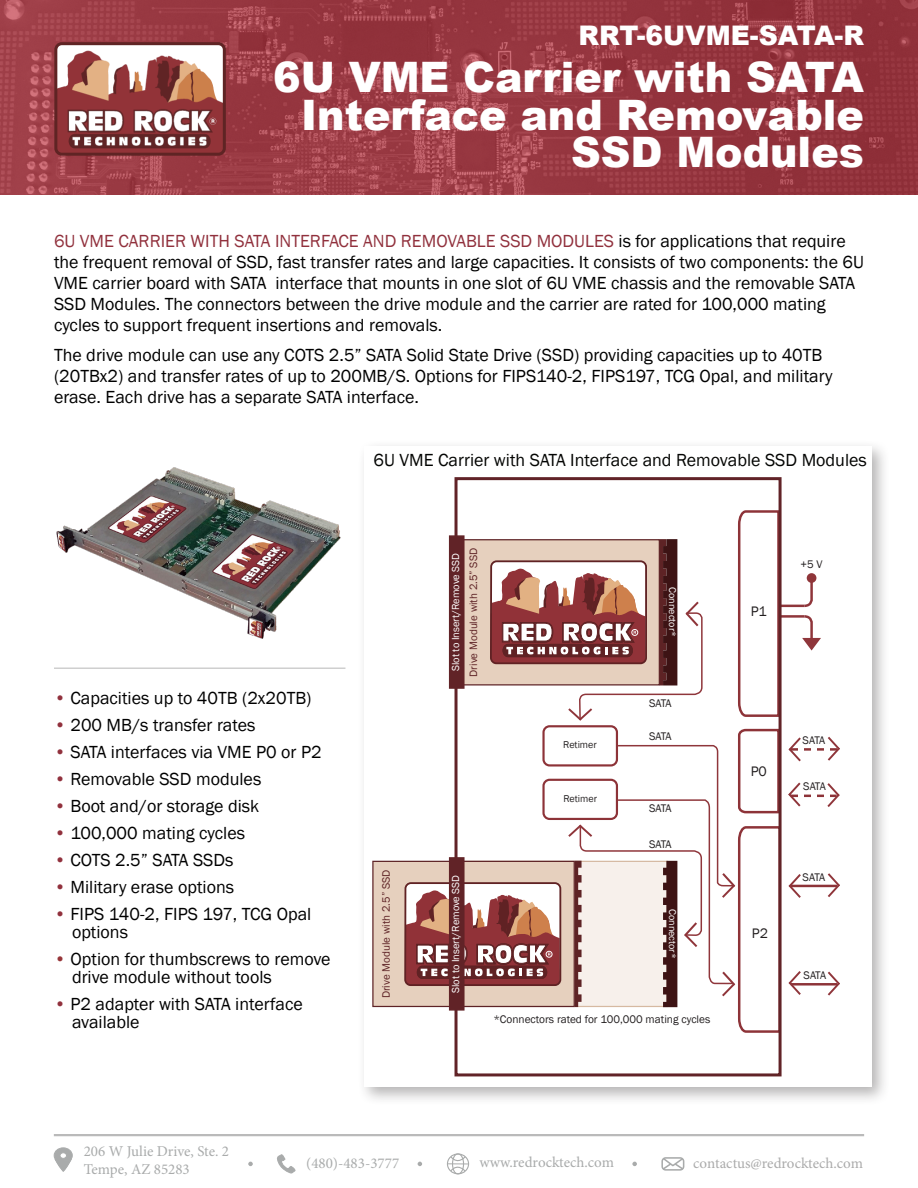
<style>
.page{position:relative;width:918px;height:1188px;background:#fff}
.page>*{position:absolute;margin:0;border:0;box-sizing:border-box;transform-origin:0 0}
.t1{font:900 42px/37.5px "Arial";color:#fff;text-align:right}
.t2{font:900 27px "Arial";color:#fff}
.t3{font:18px/21px "Franklin Gothic";color:#000}
.t4{font:18px "Franklin Gothic";color:#040503}
.t5{font:15px "Minion Pro";color:#a9abab}
.t6{font:15px "Minion Pro";letter-spacing:-.005em;color:#ababab}
.t7{font:14.1px "Franklin Gothic";color:#231f20}
.t8{font:11.4px "Franklin Gothic";color:#231f20}
.t9{font:11.1px "Franklin Gothic";color:#5e2326}
.t10{font:10.5px "Franklin Gothic";color:#fff}
.t11{font:10.2px "Franklin Gothic";color:#fff}
.t12{font:10.2px "Franklin Gothic";color:#231f20}
.s1{color:#91313d}
.s2{color:#963538}
</style>
<div class="page">
<div style="left:358px;top:440px;width:532px;height:665px;background:#231f20;opacity:.34"></div>
<div style="left:364px;top:446px;width:508px;height:641px;background:#fff"></div>
<div style="left:372px;top:861px;width:203px;height:146px;background:#e6d0be;border:1px solid #5e2326"></div>
<img style="left:56px;top:467px;width:285px;height:172px">
<hr style="left:54px;top:668px;width:291px;height:1px;background:#cfcfcf">
<img style="left:0;top:0;width:918px;height:194px">
<img style="left:58px;top:46px;width:164px;height:106px">
<div style="left:54px;top:42px;width:172px;height:114px;border:3px solid #5f2424;border-radius:6px"></div>
<svg style="left:405px;top:509px;width:435px;height:525px"></svg>
<hr style="left:54px;top:1134px;width:810px;height:2px;background:#bababa">
<svg style="left:661px;top:1157px;width:24px;height:14px"></svg>
<div style="left:54px;top:1148px;width:18px;height:15px;background:#a9abab;border-radius:50%"></div>
<div style="left:54px;top:1148px;width:18px;height:15px;border:1px solid #aaacac;border-radius:50%"></div>
<svg style="left:54px;top:1153px;width:18px;height:19px"></svg>
<svg style="left:277px;top:1155px;width:18px;height:18px"></svg>
<div style="left:447px;top:1153px;width:22px;height:21px;border:1px solid #a9abab;border-radius:50%"></div>
<svg style="left:447px;top:1155px;width:21px;height:18px"></svg>
<div style="left:452px;top:1153px;width:12px;height:21px;border:1px solid #a9abab;border-radius:50%"></div>
<svg style="left:248px;top:1162px;width:5px;height:4px"></svg>
<svg style="left:418px;top:1162px;width:4px;height:4px"></svg>
<svg style="left:632px;top:1162px;width:5px;height:4px"></svg>
<p class="t2" style="left:579px;top:16px;width:287px">RRT-6UVME-SATA-R</p>
<p class="t1" style="left:273px;top:57px;width:592px">6U VME Carrier with SATA<br>Interface and Removable<br>SSD Modules</p>
<p class="t3" style="left:54px;top:230px;width:812px"><span class="s1">6U VME CARRIER WITH SATA INTERFACE AND REMOVABLE SSD MODULES</span> is for applications that require the frequent removal of SSD, fast transfer rates and large capacities. It consists of two components: the 6U VME carrier board with SATA interface that mounts in one slot of 6U VME chassis and the removable SATA SSD Modules. The connectors between the drive module and the carrier are rated for 100,000 mating cycles to support frequent insertions and removals.</p>
<p class="t3" style="left:54px;top:344px;width:780px">The drive module can use any COTS 2.5” SATA Solid State Drive (SSD) providing capacities up to 40TB (20TBx2) and transfer rates of up to 200MB/S. Options for FIPS140-2, FIPS197, TCG Opal, and military erase. Each drive has a separate SATA interface.</p>
<p class="t4" style="left:374px;top:449px;width:495px">6U VME Carrier with SATA Interface and Removable SSD Modules</p>
<p class="t3" style="left:54px;top:688px;width:259px"><span class="s1">•</span> Capacities up to 40TB (2x20TB)</p>
<p class="t3" style="left:54px;top:715px;width:203px"><span class="s1">•</span> 200 MB/s transfer rates</p>
<p class="t3" style="left:54px;top:742px;width:269px"><span class="s1">•</span> SATA interfaces via VME P0 or P2</p>
<p class="t3" style="left:54px;top:769px;width:209px"><span class="s1">•</span> Removable SSD modules</p>
<p class="t3" style="left:54px;top:796px;width:207px"><span class="s1">•</span> Boot and/or storage disk</p>
<p class="t3" style="left:54px;top:823px;width:193px"><span class="s1">•</span> 100,000 mating cycles</p>
<p class="t3" style="left:54px;top:850px;width:181px"><span class="s1">•</span> COTS 2.5” SATA SSDs</p>
<p class="t3" style="left:54px;top:877px;width:182px"><span class="s1">•</span> Military erase options</p>
<p class="t3" style="left:54px;top:904px;width:259px"><span class="s1">•</span> FIPS 140-2, FIPS 197, TCG Opal</p>
<p class="t3" style="left:72px;top:922px;width:58px">options</p>
<p class="t3" style="left:54px;top:949px;width:278px"><span class="s2">•</span> Option for thumbscrews to remove</p>
<p class="t3" style="left:72px;top:967px;width:201px">drive module without tools</p>
<p class="t3" style="left:54px;top:994px;width:250px"><span class="s1">•</span> P2 adapter with SATA interface</p>
<p class="t3" style="left:72px;top:1012px;width:69px">available</p>
<p class="t10" style="left:449px;top:671px;width:120px;rotate:-90deg">Slot to Insert/Remove SSD</p>
<p class="t9" style="left:467px;top:677px;width:130px;rotate:-90deg">Drive Module with 2.5” SSD</p>
<p class="t12" style="left:563px;top:739px;width:35px">Retimer</p>
<p class="t11" style="left:679px;top:587px;width:51px;rotate:90deg">Connector*</p>
<p class="t8" style="left:649px;top:696px;width:24px">SATA</p>
<p class="t8" style="left:649px;top:729px;width:24px">SATA</p>
<p class="t9" style="left:379px;top:998px;width:130px;rotate:-90deg">Drive Module with 2.5” SSD</p>
<p class="t10" style="left:449px;top:993px;width:120px;rotate:-90deg">Slot to Insert/Remove SSD</p>
<p class="t12" style="left:563px;top:792px;width:35px">Retimer</p>
<p class="t8" style="left:649px;top:801px;width:24px">SATA</p>
<p class="t8" style="left:649px;top:837px;width:24px">SATA</p>
<p class="t11" style="left:679px;top:909px;width:51px;rotate:90deg">Connector*</p>
<p class="t8" style="left:493px;top:1012px;width:219px">*Connectors rated for 100,000 mating cycles</p>
<p class="t7" style="left:751px;top:603px;width:18px">P1</p>
<p class="t8" style="left:800px;top:557px;width:24px">+5 V</p>
<p class="t7" style="left:751px;top:763px;width:18px">P0</p>
<p class="t7" style="left:752px;top:925px;width:18px">P2</p>
<p class="t8" style="left:803px;top:734px;width:24px">SATA</p>
<p class="t8" style="left:803px;top:780px;width:24px">SATA</p>
<p class="t8" style="left:803px;top:870px;width:24px">SATA</p>
<p class="t8" style="left:804px;top:968px;width:24px">SATA</p>
<p class="t5" style="left:84px;top:1141px;width:147px">206 W Julie Drive, Ste. 2</p>
<p class="t5" style="left:84px;top:1159px;width:108px">Tempe, AZ 85283</p>
<p class="t5" style="left:306px;top:1153px;width:95px">(480)-483-3777</p>
<p class="t5" style="left:479px;top:1153px;width:136px">www.redrocktech.com</p>
<p class="t6" style="left:693px;top:1153px;width:171px">contactus@redrocktech.com</p>
</div>
